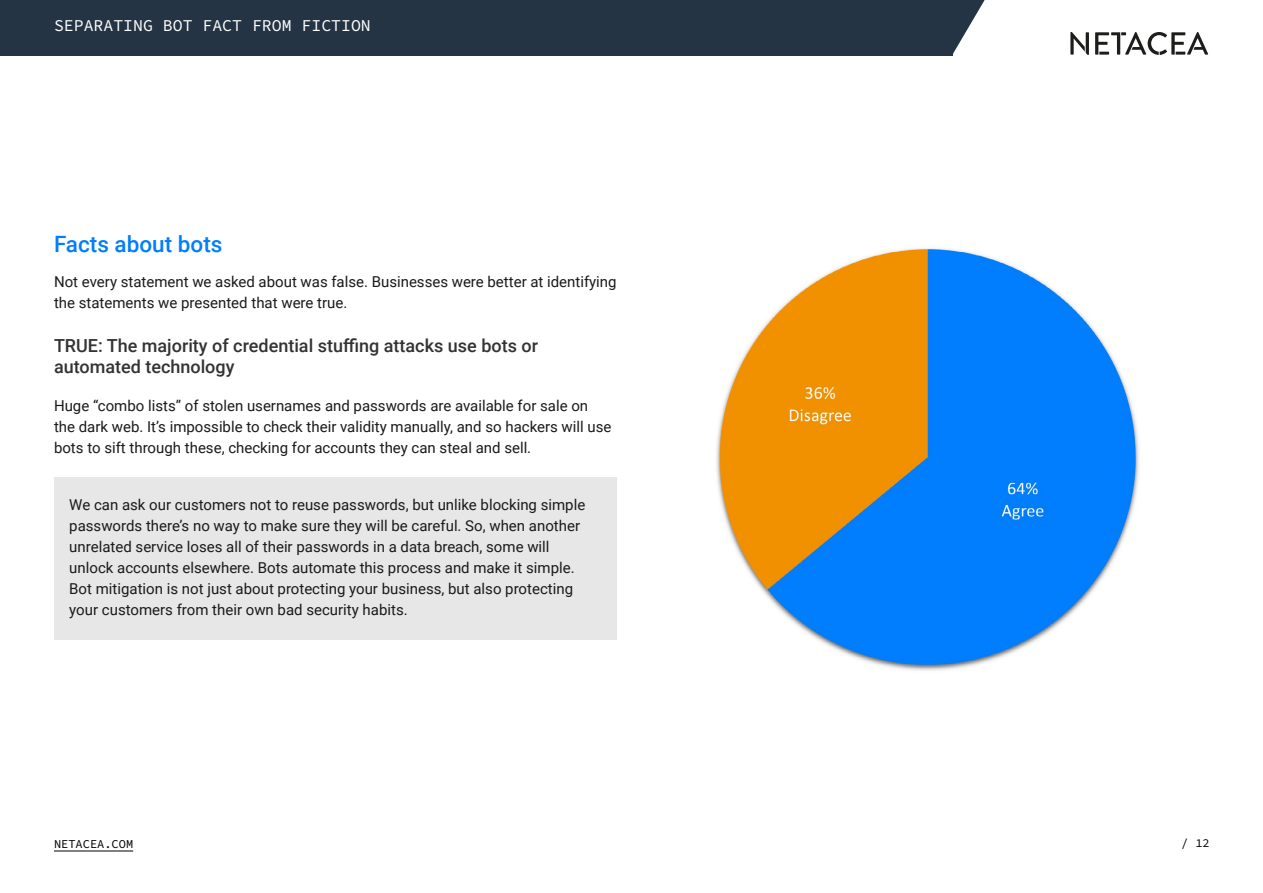
<style>
.page{position:relative;width:1263px;height:893px;background:#fff}
.page>*{position:absolute;margin:0;border:0;box-sizing:border-box;transform-origin:0 0}
.t1{font:500 22.5px "Roboto";color:#007efd}
.t2{font:500 18px/21px "Roboto";color:#333}
.t3{font:16.5px "Source Code Pro";color:#fff}
.t4{font:15px/21px "Roboto";color:#1a1a1a}
.t5{font:12px "Source Code Pro";color:#000}
</style>
<div class="page">
<div style="left:0;top:0;width:952px;height:55px;background:#243444"></div>
<svg style="left:952px;top:0;width:33px;height:55px"></svg>
<hr style="left:54px;top:851px;width:79px;height:1px;background:#000">
<svg style="left:1070px;top:32px;width:19px;height:23px"></svg>
<svg style="left:1095px;top:32px;width:113px;height:23px"></svg>
<div style="left:54px;top:477px;width:563px;height:163px;background:#e7e7e7"></div>
<img style="left:716px;top:246px;width:423px;height:425px">
<p class="t3" style="left:54px;top:13px;width:318px">SEPARATING BOT FACT FROM FICTION</p>
<h1 class="t1" style="left:54px;top:228px;width:170px">Facts about bots</h1>
<p class="t4" style="left:54px;top:270px;width:564px">Not every statement we asked about was false. Businesses were better at identifying the statements we presented that were true.</p>
<p class="t2" style="left:54px;top:334px;width:485px">TRUE: The majority of credential stuffing attacks use bots or automated technology</p>
<p class="t4" style="left:54px;top:395px;width:559px">Huge “combo lists” of stolen usernames and passwords are available for sale on the dark web. It’s impossible to check their validity manually, and so hackers will use bots to sift through these, checking for accounts they can steal and sell.</p>
<p class="t4" style="left:69px;top:494px;width:517px">We can ask our customers not to reuse passwords, but unlike blocking simple passwords there’s no way to make sure they will be careful. So, when another unrelated service loses all of their passwords in a data breach, some will unlock accounts elsewhere. Bots automate this process and make it simple.<br>Bot mitigation is not just about protecting your business, but also protecting your customers from their own bad security habits.</p>
<p class="t5" style="left:54px;top:835px;width:81px">NETACEA.COM</p>
<p class="t5" style="left:1181px;top:835px;width:30px">/ 12</p>
</div>
